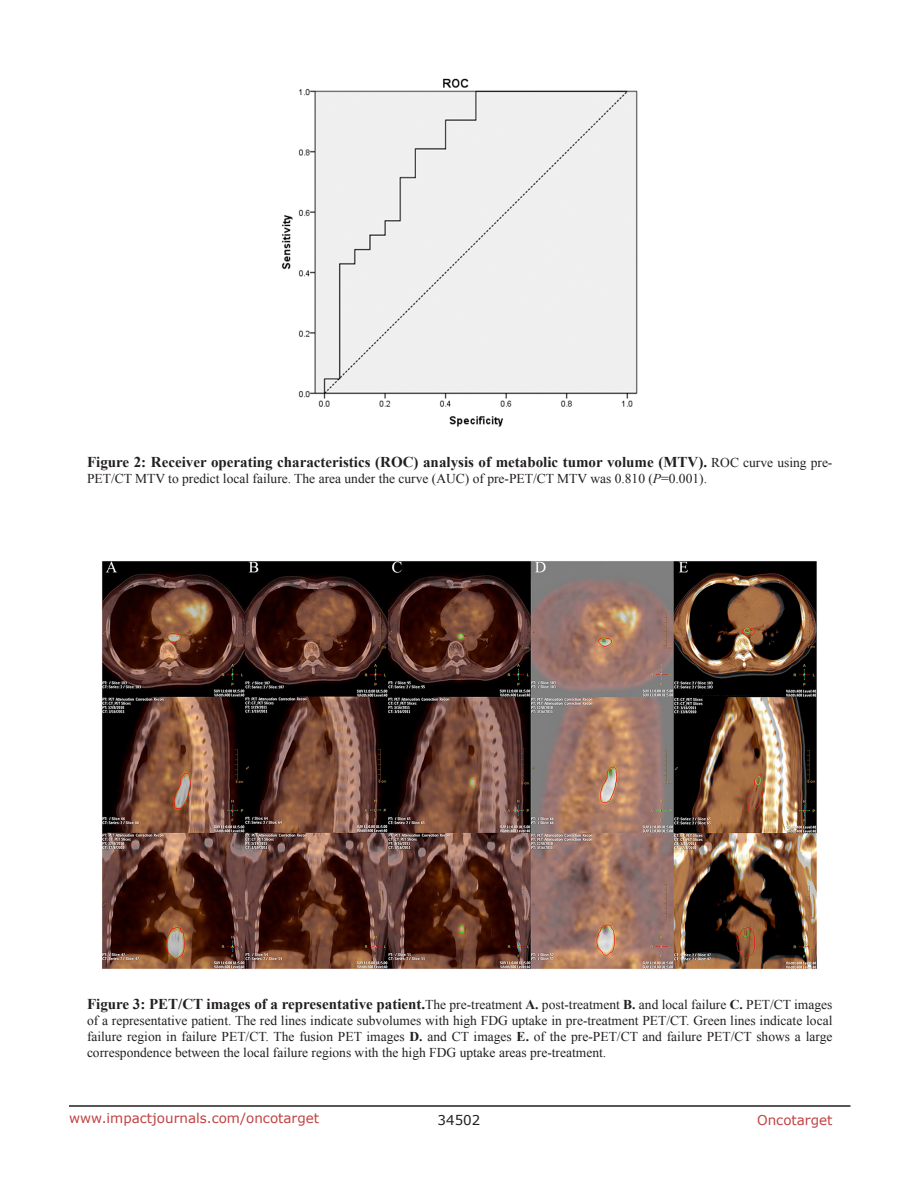
<style>
.page{position:relative;width:918px;height:1188px;background:#fff}
.page>*{position:absolute;margin:0;border:0;box-sizing:border-box;transform-origin:0 0}
.figuretext{font:700 15px "Times New Roman";color:#231f20}
.figuretext-2{font:13.5px/16.2px "Times New Roman";color:#231f20;text-align:justify}
.t1{font:13.5px "Verdana";color:#c24141}
.t2{font:13.5px "Verdana";color:#231f20}
.s1{font-weight:400;font-size:13.5px}
.s2{font-style:italic}
.s3{font-weight:700;font-size:15px}
.s4{font-weight:700}
</style>
<div class="page">
<hr style="left:69px;top:1105px;width:781px;height:2px;background:#231f20">
<img style="left:281px;top:78px;width:357px;height:349px">
<img style="left:102px;top:561px;width:715px;height:409px">
<p class="figuretext" style="left:87px;top:452px;width:747px">Figure 2: Receiver operating characteristics (ROC) analysis of metabolic tumor volume (MTV). <span class="s1">ROC curve using pre-</span></p>
<p class="figuretext-2" style="left:87px;top:470px;width:622px">PET/CT MTV to predict local failure. The area under the curve (AUC) of pre-PET/CT MTV was 0.810 (<span class="s2">P</span>=0.001).</p>
<p class="figuretext-2" style="left:87px;top:996px;width:747px"><span class="s3">Figure 3: PET/CT images of a representative patient.</span>The pre-treatment <span class="s4">A.</span> post-treatment <span class="s4">B.</span> and local failure <span class="s4">C.</span> PET/CT images of a representative patient. The red lines indicate subvolumes with high FDG uptake in pre-treatment PET/CT. Green lines indicate local failure region in failure PET/CT. The fusion PET images <span class="s4">D.</span> and CT images <span class="s4">E.</span> of the pre-PET/CT and failure PET/CT shows a large correspondence between the local failure regions with the high FDG uptake areas pre-treatment.</p>
<p class="t1" style="left:69px;top:1109px;width:252px">www.impactjournals.com/oncotarget</p>
<p class="t2" style="left:438px;top:1111px;width:44px">34502</p>
<p class="t1" style="left:757px;top:1111px;width:77px">Oncotarget</p>
</div>
